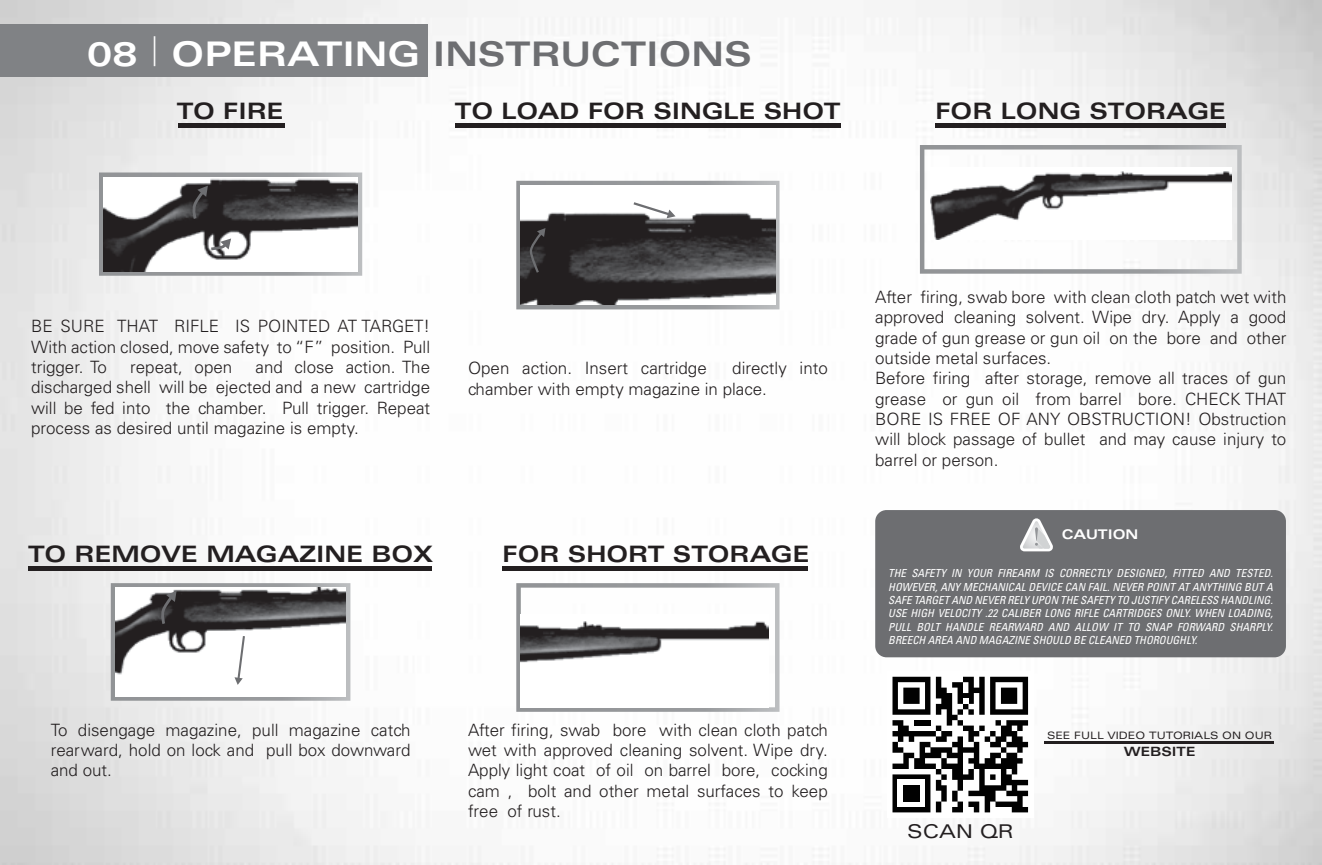
<style>
.page{position:relative;width:1322px;height:865px;background:#fff}
.page>*{position:absolute;margin:0;border:0;box-sizing:border-box;transform-origin:0 0}
.t1{font:700 expanded 33.9px "Univers";color:#6d6e71}
.t2{font:700 expanded 22.5px "Univers";color:#231f20}
.t3{font:expanded 18.9px "Univers";color:#231f20}
.t4{font:300 16.8px/20.4px "Univers";color:#231f20;text-align:justify}
.t5{font:700 expanded 13.2px "Univers";color:#fff}
.t6{font:700 expanded 12.9px "Univers";color:#231f20}
.t7{font:italic condensed 11.1px/13.2px "Univers";color:#fff;text-align:justify}
.t8{font:expanded 10.2px "Univers";color:#231f20}
.s1{color:#fff}
.s2{font-weight:100;font-stretch:ultra-condensed;font-size:41.1px;color:#fff}
</style>
<div class="page">
<img style="left:0;top:0;width:1322px;height:864px">
<div style="left:0;top:24px;width:428px;height:53px;background:#808285"></div>
<div style="left:875px;top:510px;width:411px;height:147px;background:#6d6e71;border-radius:11px"></div>
<svg style="left:1020px;top:518px;width:33px;height:33px"></svg>
<hr style="left:935px;top:124px;width:291px;height:4px;background:#231f20">
<hr style="left:455px;top:124px;width:386px;height:4px;background:#231f20">
<hr style="left:178px;top:124px;width:106px;height:4px;background:#231f20">
<svg style="left:516px;top:81px;width:263px;height:228px"></svg>
<hr style="left:503px;top:566px;width:305px;height:4px;background:#231f20">
<svg style="left:516px;top:583px;width:263px;height:128px"></svg>
<img style="left:521px;top:614px;width:248px;height:93px">
<svg style="left:920px;top:145px;width:322px;height:128px"></svg>
<img style="left:931px;top:168px;width:300px;height:71px">
<svg style="left:99px;top:172px;width:263px;height:104px"></svg>
<hr style="left:28px;top:566px;width:404px;height:4px;background:#231f20">
<svg style="left:111px;top:583px;width:239px;height:117px"></svg>
<hr style="left:1045px;top:741px;width:229px;height:2px;background:#231f20">
<div style="left:887px;top:671px;width:146px;height:146px;background:#fff"></div>
<svg style="left:892px;top:676px;width:136px;height:136px"></svg>
<h1 class="t1" style="left:87px;top:35px;width:666px"><span class="s1">08</span> <span class="s2">|</span> <span class="s1">OPERATING</span> INSTRUCTIONS</h1>
<h2 class="t2" style="left:177px;top:98px;width:108px">TO FIRE</h2>
<h2 class="t2" style="left:455px;top:98px;width:387px">TO LOAD FOR SINGLE SHOT</h2>
<h2 class="t2" style="left:935px;top:98px;width:292px">FOR LONG STORAGE</h2>
<p class="t4" style="left:31px;top:316px;width:401px">BE SURE THAT RIFLE IS POINTED AT TARGET!<br>With action closed, move safety to “F” position. Pull trigger. To</p>
<p class="t4" style="left:31px;top:357px;width:401px;text-indent:224px">and close action. The discharged shell will be ejected and a new cartridge will be fed into the chamber. Pull trigger. Repeat process as desired until magazine is empty.</p>
<p class="t4" style="left:130px;top:357px;width:104px">repeat, open</p>
<p class="t4" style="left:468px;top:358px;width:240px">Open action. Insert cartridge</p>
<p class="t4" style="left:468px;top:358px;width:361px;text-indent:264px">directly into chamber with empty magazine in place.</p>
<h2 class="t2" style="left:28px;top:540px;width:407px">TO REMOVE MAGAZINE BOX</h2>
<h2 class="t2" style="left:503px;top:540px;width:308px">FOR SHORT STORAGE</h2>
<p class="t4" style="left:51px;top:719px;width:361px">To disengage magazine, pull magazine catch rearward, hold on lock and pull box downward and out.</p>
<p class="t4" style="left:468px;top:719px;width:361px">After firing, swab bore with clean cloth patch wet with approved cleaning solvent. Wipe dry.<br>Apply light coat of oil on barrel bore, cocking cam , bolt and other metal surfaces to keep free of rust.</p>
<p class="t4" style="left:875px;top:287px;width:413px;text-align:left">After firing, swab bore with clean cloth patch wet with approved cleaning solvent. Wipe dry. Apply a good grade of gun grease or gun oil on the bore and other outside metal surfaces.<br>Before firing after storage, remove all traces of gun grease or gun oil from barrel bore. CHECK THAT BORE IS FREE OF ANY OBSTRUCTION! Obstruction will block passage of bullet and may cause injury to barrel or person.</p>
<p class="t5" style="left:1062px;top:527px;width:78px">CAUTION</p>
<p class="t7" style="left:888px;top:566px;width:386px">THE SAFETY IN YOUR FIREARM IS CORRECTLY DESIGNED, FITTED AND TESTED.<br>HOWEVER, ANY MECHANICAL DEVICE CAN FAIL. NEVER POINT AT ANYTHING BUT A SAFE TARGET AND NEVER RELY UPON THE SAFETY TO JUSTIFY CARELESS HANDLING.<br>USE HIGH VELOCITY .22 CALIBER LONG RIFLE CARTRIDGES ONLY. WHEN LOADING, PULL BOLT HANDLE REARWARD AND ALLOW IT TO SNAP FORWARD SHARPLY.<br>BREECH AREA AND MAGAZINE SHOULD BE CLEANED THOROUGHLY.</p>
<p class="t3" style="left:907px;top:819px;width:108px">SCAN QR</p>
<p class="t8" style="left:1047px;top:729px;width:226px">SEE FULL VIDEO TUTORIALS ON OUR</p>
<p class="t6" style="left:1124px;top:744px;width:73px">WEBSITE</p>
</div>
